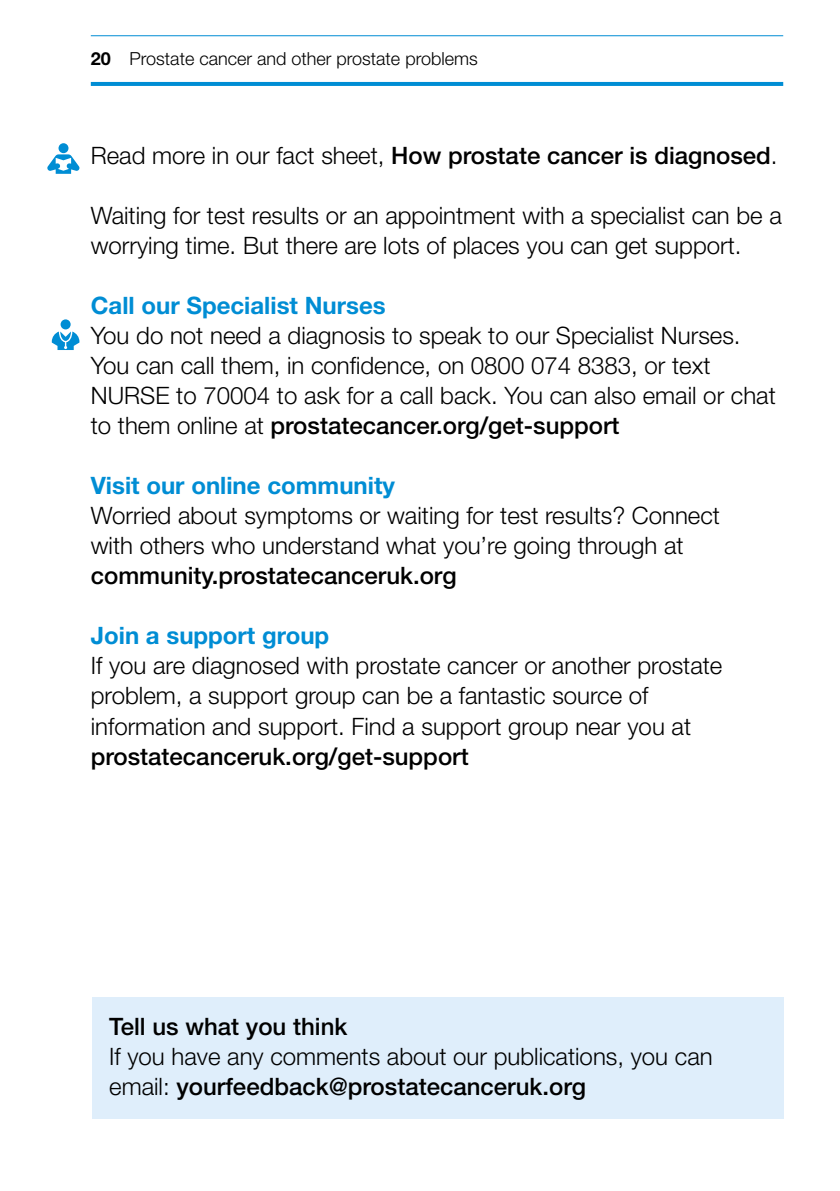
<style>
.page{position:relative;width:840px;height:1191px;background:#fff}
.page>*{position:absolute;margin:0;border:0;box-sizing:border-box;transform-origin:0 0}
.t1{font:300 24px/30px "Helvetica Neue LT Std";color:#000}
.t2{font:500 24px "Helvetica Neue LT Std";color:#000}
.t3{font:700 24px "Helvetica Neue LT Std";color:#008dd4}
.t4{font:300 18px "Helvetica Neue LT Std";color:#000}
.s1{font-weight:700}
.s2{font-weight:300}
.s3{font-weight:500}
</style>
<div class="page">
<hr style="left:91px;top:35px;width:691px;height:1px;background:#008dd4">
<hr style="left:91px;top:82px;width:691px;height:4px;background:#008dd4">
<div style="left:58px;top:143px;width:10px;height:10px;background:#008dd4;border-radius:50%"></div>
<svg style="left:47px;top:154px;width:32px;height:20px"></svg>
<div style="left:61px;top:319px;width:10px;height:10px;background:#008dd4;border-radius:50%"></div>
<svg style="left:52px;top:331px;width:27px;height:19px"></svg>
<div style="left:92px;top:997px;width:690px;height:122px;background:#dfeefb"></div>
<p class="t4" style="left:91px;top:48px;width:388px"><span class="s1">20</span> Prostate cancer and other prostate problems</p>
<p class="t2" style="left:91px;top:141px;width:688px"><span class="s2">Read more in our fact sheet,</span> How prostate cancer is diagnosed<span class="s2">.</span></p>
<p class="t1" style="left:91px;top:200px;width:692px">Waiting for test results or an appointment with a specialist can be a worrying time. But there are lots of places you can get support.</p>
<p class="t3" style="left:91px;top:291px;width:296px">Call our Specialist Nurses</p>
<p class="t1" style="left:91px;top:320px;width:686px">You do not need a diagnosis to speak to our Specialist Nurses.<br>You can call them, in confidence, on 0800 074 8383, or text NURSE to 70004 to ask for a call back. You can also email or chat to them online at <span class="s3">prostatecancer.org/get-support</span></p>
<p class="t3" style="left:91px;top:471px;width:305px">Visit our online community</p>
<p class="t1" style="left:91px;top:500px;width:630px">Worried about symptoms or waiting for test results? Connect with others who understand what you’re going through at</p>
<p class="t2" style="left:91px;top:561px;width:367px">community.prostatecanceruk.org</p>
<p class="t3" style="left:91px;top:621px;width:240px">Join a support group</p>
<p class="t1" style="left:91px;top:650px;width:632px">If you are diagnosed with prostate cancer or another prostate problem, a support group can be a fantastic source of information and support. Find a support group near you at</p>
<p class="t2" style="left:91px;top:741px;width:379px">prostatecanceruk.org/get-support</p>
<p class="t2" style="left:109px;top:1011px;width:239px">Tell us what you think</p>
<p class="t1" style="left:109px;top:1040px;width:604px">If you have any comments about our publications, you can email: <span class="s3">yourfeedback@prostatecanceruk.org</span></p>
</div>
